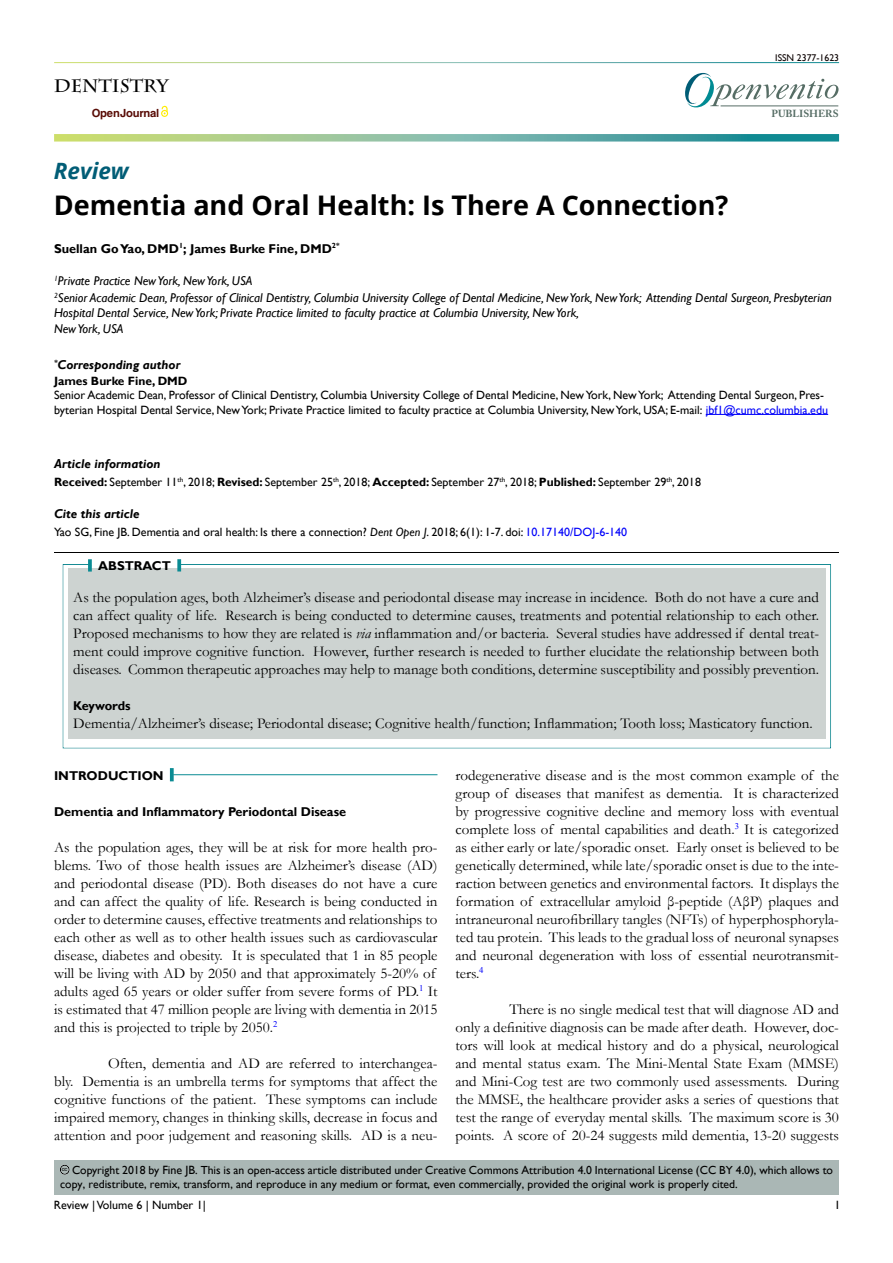
<style>
.page{position:relative;width:893px;height:1263px;background:#fff}
.page>*{position:absolute;margin:0;border:0;box-sizing:border-box;transform-origin:0 0}
.t1{font:700 27px "Open Sans";color:#000}
.t2{font:italic 700 22.5px "Open Sans";color:#015d76}
.t3{font:700 18px "Charlemagne Std";color:#000}
.t4{font:15px/18px "Garamond";color:#000;text-align:justify}
.t5{font:italic 12.75px/16px "Gill Sans";color:#000}
.t6{font:700 12.75px "Gill Sans";color:#000}
.t7{font:italic 700 12.75px "Gill Sans";color:#000}
.t8{font:12px/14.4px "Gill Sans";color:#000}
.t9{font:700 12px "Gill Sans";color:#000}
.t10{font:11.7px/14.4px "Gill Sans";color:#000}
.t11{font:700 11.25px "Helvetica LT Std";letter-spacing:-.015em;color:#580b05}
.t12{font:700 10.2px "Adobe Caslon Pro";color:#566d65}
.t13{font:9.75px "Gill Sans";color:#0a0000}
.t14{font:5.7px "Arial";color:#000}
.s1{color:#0000fa}
.s2{font-weight:700}
.s3{font-style:italic}
.s4{font-size:12px}
</style>
<div class="page">
<svg style="left:685px;top:73px;width:154px;height:35px"></svg>
<hr style="left:721px;top:106px;width:117px;height:1px;background:#566d65">
<svg style="left:54px;top:134px;width:785px;height:8px;background:#81ba9d"></svg>
<svg style="left:162px;top:105px;width:6px;height:11px"></svg>
<hr style="left:706px;top:414px;width:122px;height:1px;background:#0000fa">
<div style="left:42px;top:543px;width:810px;height:12px;background:#f6f1f3;opacity:.75"></div>
<div style="left:51px;top:555px;width:793px;height:193px;background:#f6f1f3;opacity:.75"></div>
<svg style="left:88px;top:559px;width:4px;height:13px"></svg>
<svg style="left:177px;top:559px;width:4px;height:12px"></svg>
<hr style="left:173px;top:774px;width:264px;height:1px;background:#0a8b93">
<svg style="left:170px;top:768px;width:4px;height:13px"></svg>
<div style="left:54px;top:1160px;width:785px;height:35px;background:#aab7b5"></div>
<div style="left:47px;top:1153px;width:37px;height:22px;background:#f6f1f3;opacity:.75"></div>
<p class="t3" style="left:54px;top:75px;width:116px">DENTISTRY</p>
<p class="t11" style="left:92px;top:106px;width:69px">Open Journal</p>
<h2 class="t2" style="left:54px;top:155px;width:76px">Review</h2>
<p class="t13" style="left:775px;top:52px;width:65px">ISSN 2377-1623</p>
<p class="t12" style="left:771px;top:108px;width:69px">PUBLISHERS</p>
<h1 class="t1" style="left:54px;top:186px;width:676px">Dementia and Oral Health: Is There A Connection?</h1>
<p class="t6" style="left:54px;top:241px;width:287px">Suellan Go Yao, DMD<sup>1</sup>; James Burke Fine, DMD<sup>2*</sup></p>
<p class="t5" style="left:54px;top:273px;width:779px"><sup>1</sup>Private Practice New York, New York, USA<br><sup>2</sup>Senior Academic Dean, Professor of Clinical Dentistry, Columbia University College of Dental Medicine, New York, New York; Attending Dental Surgeon, Presbyterian Hospital Dental Service, New York; Private Practice limited to faculty practice at Columbia University, New York,<br>New York, USA</p>
<p class="t7" style="left:54px;top:357px;width:128px"><sup>*</sup>Corresponding author</p>
<p class="t9" style="left:54px;top:373px;width:135px">James Burke Fine, DMD</p>
<p class="t8" style="left:54px;top:388px;width:776px">Senior Academic Dean, Professor of Clinical Dentistry, Columbia University College of Dental Medicine, New York, New York; Attending Dental Surgeon, Pres&shy;byterian Hospital Dental Service, New York; Private Practice limited to faculty practice at Columbia University, New York, USA; E-mail: <span class="s1">jbf1@cumc.columbia.edu</span></p>
<p class="t7" style="left:54px;top:456px;width:108px">Article information</p>
<p class="t8" style="left:54px;top:475px;width:648px"><span class="s2">Received:</span> September 11<sup>th</sup>, 2018; <span class="s2">Revised:</span> September 25<sup>th</sup>, 2018; <span class="s2">Accepted:</span> September 27<sup>th</sup>, 2018; <span class="s2">Published:</span> September 29<sup>th</sup>, 2018</p>
<p class="t7" style="left:54px;top:507px;width:87px">Cite this article</p>
<p class="t8" style="left:54px;top:525px;width:575px">Yao SG, Fine JB. Dementia and oral health: Is there a connection? <span class="s3">Dent Open J</span>. 2018; 6(1): 1-7. doi: <span class="s1">10.17140/DOJ-6-140</span></p>
<p class="t6" style="left:98px;top:558px;width:74px">ABSTRACT</p>
<p class="t4" style="left:73px;top:588px;width:747px">As the population ages, both Alzheimer’s disease and periodontal disease may increase in incidence. Both do not have a cure and can affect quality of life. Research is being conducted to determine causes, treatments and potential relationship to each other.<br>Proposed mechanisms to how they are related is <span class="s3">via</span> inflammation and/or bacteria. Several studies have addressed if dental treat&shy;ment could improve cognitive function. However, further research is needed to further elucidate the relationship between both diseases. Common therapeutic approaches may help to manage both conditions, determine susceptibility and possibly prevention.</p>
<p class="t6" style="left:73px;top:698px;width:59px">Keywords</p>
<p class="t4" style="left:73px;top:714px;width:741px">Dementia/Alzheimer’s disease; Periodontal disease; Cognitive health/function; Inflammation; Tooth loss; Masticatory function.</p>
<p class="t6" style="left:54px;top:767px;width:111px">INTRODUCTION</p>
<p class="t6" style="left:54px;top:803px;width:294px">Dementia and Inflammatory Periodontal Disease</p>
<p class="t4" style="left:54px;top:837px;width:385px;text-align:left">As the population ages, they will be at risk for more health pro&shy;blems. Two of those health issues are Alzheimer’s disease (AD) and periodontal disease (PD). Both diseases do not have a cure and can affect the quality of life. Research is being conducted in order to determine causes, effective treatments and relationships to each other as well as to other health issues such as cardiovascular disease, diabetes and obesity. It is speculated that 1 in 85 people will be living with AD by 2050 and that approximately 5-20% of adults aged 65 years or older suffer from severe forms of PD.<sup>1</sup> It is estimated that 47 million people are living with dementia in 2015 and this is projected to triple by 2050.<sup>2</sup></p>
<p class="t4" style="left:54px;top:1053px;width:385px;text-indent:54px">Often, dementia and AD are referred to interchangea&shy;bly. Dementia is an umbrella terms for symptoms that affect the cognitive functions of the patient. These symptoms can include impaired memory, changes in thinking skills, decrease in focus and attention and poor judgement and reasoning skills. AD is a neu-</p>
<p class="t4" style="left:455px;top:765px;width:385px">rodegenerative disease and is the most common example of the group of diseases that manifest as dementia. It is characterized by progressive cognitive decline and memory loss with eventual complete loss of mental capabilities and death.<sup>3</sup> It is categorized as either early or late/sporadic onset. Early onset is believed to be genetically determined, while late/sporadic onset is due to the inte&shy;raction between genetics and environmental factors. It displays the formation of extracellular amyloid β-peptide (AβP) plaques and intraneuronal neurofibrillary tangles (NFTs) of hyperphosphoryla&shy;ted tau protein. This leads to the gradual loss of neuronal synapses and neuronal degeneration with loss of essential neurotransmit&shy;ters.<sup>4</sup></p>
<p class="t4" style="left:455px;top:999px;width:385px;text-indent:54px">There is no single medical test that will diagnose AD and only a definitive diagnosis can be made after death. However, doc&shy;tors will look at medical history and do a physical, neurological and mental status exam. The Mini-Mental State Exam (MMSE) and Mini-Cog test are two commonly used assessments. During the MMSE, the healthcare provider asks a series of questions that test the range of everyday mental skills. The maximum score is 30 points. A score of 20-24 suggests mild dementia, 13-20 suggests</p>
<p class="t10" style="left:60px;top:1163px;width:774px;text-indent:12px">Copyright 2018 by <span class="s4">Fine JB</span>. This is an open-access article distributed under Creative Commons Attribution 4.0 International License (CC BY 4.0), which allows to copy, redistribute, remix, transform, and reproduce in any medium or format, even commercially, provided the original work is properly cited.</p>
<p class="t14" style="left:62px;top:1165px;width:7px">cc</p>
<p class="t8" style="left:54px;top:1198px;width:153px">Review | Volume 6 | Number 1|</p>
<p class="t8" style="left:834px;top:1198px;width:7px">1</p>
</div>
